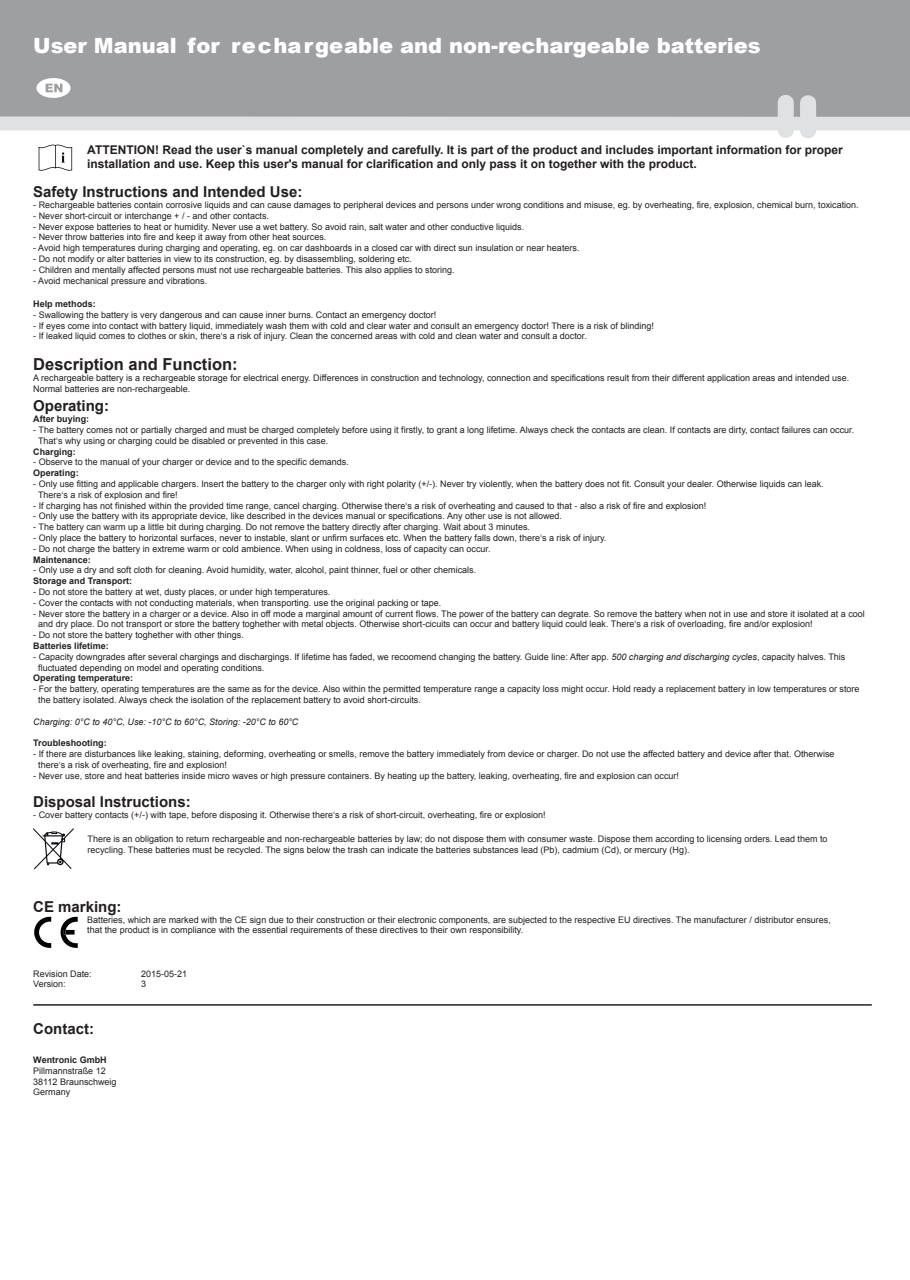
<style>
.page{position:relative;width:910px;height:1280px;background:#fff}
.page>*{position:absolute;margin:0;border:0;box-sizing:border-box;transform-origin:0 0}
.t1{font:900 21px "Arial";color:#fff}
.t2{font:700 16.5px "Arial";color:#231f20}
.t3{font:700 15px "Arial";color:#231f20}
.t4{font:700 12px/14.4px "Arial";color:#231f20}
.t5{font:9px/10.8px "Arial";color:#231f20}
.t6{font:700 9px "Arial";color:#231f20}
.t7{font:italic 9px "Arial";color:#231f20}
.s1{font-style:italic}
</style>
<div class="page">
<div style="left:0;top:0;width:910px;height:117px;background:#9d9fa2"></div>
<div style="left:0;top:117px;width:910px;height:13px;background:#e0e1e3"></div>
<svg style="left:800px;top:95px;width:16px;height:43px"></svg>
<svg style="left:778px;top:95px;width:16px;height:43px"></svg>
<svg style="left:39px;top:144px;width:33px;height:27px"></svg>
<svg style="left:33px;top:828px;width:41px;height:41px"></svg>
<svg style="left:34px;top:917px;width:17px;height:31px"></svg>
<svg style="left:60px;top:917px;width:18px;height:31px"></svg>
<hr style="left:33px;top:1004px;width:839px;height:2px;background:#231f20">
<svg style="left:36px;top:78px;width:34px;height:20px"></svg>
<h1 class="t1" style="left:33px;top:30px;width:729px">User Manual for rechargeable and non-rechargeable batteries</h1>
<p class="t4" style="left:87px;top:143px;width:757px">ATTENTION! Read the user`s manual completely and carefully. It is part of the product and includes important information for proper installation and use. Keep this user's manual for clarification and only pass it on together with the product.</p>
<h3 class="t3" style="left:33px;top:182px;width:271px">Safety Instructions and Intended Use:</h3>
<p class="t5" style="left:33px;top:199px;width:827px">- Rechargeable batteries contain corrosive liquids and can cause damages to peripheral devices and persons under wrong conditions and misuse, eg. by overheating, fire, explosion, chemical burn, toxication.</p>
<p class="t5" style="left:33px;top:210px;width:237px">- Never short-circuit or interchange + / - and other contacts.</p>
<p class="t5" style="left:33px;top:221px;width:492px">- Never expose batteries to heat or humidity. Never use a wet battery. So avoid rain, salt water and other conductive liquids.</p>
<p class="t5" style="left:33px;top:232px;width:295px">- Never throw batteries into fire and keep it away from other heat sources.</p>
<p class="t5" style="left:33px;top:243px;width:548px">- Avoid high temperatures during charging and operating, eg. on car dashboards in a closed car with direct sun insulation or near heaters.</p>
<p class="t5" style="left:33px;top:253px;width:380px">- Do not modify or alter batteries in view to its construction, eg. by disassembling, soldering etc.</p>
<p class="t5" style="left:33px;top:264px;width:423px">- Children and mentally affected persons must not use rechargeable batteries. This also applies to storing.</p>
<p class="t5" style="left:33px;top:275px;width:175px">- Avoid mechanical pressure and vibrations.</p>
<p class="t6" style="left:33px;top:298px;width:64px">Help methods:</p>
<p class="t5" style="left:33px;top:309px;width:405px">- Swallowing the battery is very dangerous and can cause inner burns. Contact an emergency doctor!</p>
<p class="t5" style="left:33px;top:320px;width:622px">- If eyes come into contact with battery liquid, immediately wash them with cold and clear water and consult an emergency doctor! There is a risk of blinding!</p>
<p class="t5" style="left:33px;top:331px;width:555px">- If leaked liquid comes to clothes or skin, there‘s a risk of injury. Clean the concerned areas with cold and clean water and consult a doctor.</p>
<h2 class="t2" style="left:33px;top:353px;width:206px">Description and Function:</h2>
<p class="t5" style="left:33px;top:372px;width:817px">A rechargeable battery is a rechargeable storage for electrical energy. Differences in construction and technology, connection and specifications result from their different application areas and intended use.<br>Normal batteries are non-rechargeable.</p>
<h3 class="t3" style="left:33px;top:396px;width:77px">Operating:</h3>
<p class="t6" style="left:33px;top:413px;width:57px">After buying:</p>
<p class="t5" style="left:38px;top:424px;width:818px;text-indent:-5px">- The battery comes not or partially charged and must be charged completely before using it firstly, to grant a long lifetime. Always check the contacts are clean. If contacts are dirty, contact failures can occur.<br>That‘s why using or charging could be disabled or prevented in this case.</p>
<p class="t6" style="left:33px;top:445px;width:44px">Charging:</p>
<p class="t5" style="left:33px;top:457px;width:317px">- Observe to the manual of your charger or device and to the specific demands.</p>
<p class="t6" style="left:33px;top:467px;width:47px">Operating:</p>
<p class="t5" style="left:38px;top:478px;width:787px;text-indent:-5px">- Only use fitting and applicable chargers. Insert the battery to the charger only with right polarity (+/-). Never try violently, when the battery does not fit. Consult your dealer. Otherwise liquids can leak.<br>There‘s a risk of explosion and fire!</p>
<p class="t5" style="left:33px;top:500px;width:674px">- If charging has not finished within the provided time range, cancel charging. Otherwise there‘s a risk of overheating and caused to that - also a risk of fire and explosion!</p>
<p class="t5" style="left:33px;top:511px;width:530px">- Only use the battery with its appropriate device, like described in the devices manual or specifications. Any other use is not allowed.</p>
<p class="t5" style="left:33px;top:522px;width:498px">- The battery can warm up a little bit during charging. Do not remove the battery directly after charging. Wait about 3 minutes.</p>
<p class="t5" style="left:33px;top:532px;width:575px">- Only place the battery to horizontal surfaces, never to instable, slant or unfirm surfaces etc. When the battery falls down, there‘s a risk of injury.</p>
<p class="t5" style="left:33px;top:543px;width:459px">- Do not charge the battery in extreme warm or cold ambience. When using in coldness, loss of capacity can occur.</p>
<p class="t6" style="left:33px;top:553px;width:59px">Maintenance:</p>
<p class="t5" style="left:33px;top:565px;width:444px">- Only use a dry and soft cloth for cleaning. Avoid humidity, water, alcohol, paint thinner, fuel or other chemicals.</p>
<p class="t6" style="left:33px;top:575px;width:101px">Storage and Transport:</p>
<p class="t5" style="left:33px;top:586px;width:299px">- Do not store the battery at wet, dusty places, or under high temperatures.</p>
<p class="t5" style="left:33px;top:597px;width:410px">- Cover the contacts with not conducting materials, when transporting. use the original packing or tape.</p>
<p class="t5" style="left:38px;top:608px;width:828px;text-indent:-5px">- Never store the battery in a charger or a device. Also in off mode a marginal amount of current flows. The power of the battery can degrate. So remove the battery when not in use and store it isolated at a cool and dry place. Do not transport or store the battery toghether with metal objects. Otherwise short-cicuits can occur and battery liquid could leak. There‘s a risk of overloading, fire and/or explosion!</p>
<p class="t5" style="left:33px;top:630px;width:212px">- Do not store the battery toghether with other things.</p>
<p class="t6" style="left:33px;top:640px;width:77px">Batteries lifetime:</p>
<p class="t5" style="left:38px;top:651px;width:809px;text-indent:-5px">- Capacity downgrades after several chargings and dischargings. If lifetime has faded, we recoomend changing the battery. Guide line: After app. <span class="s1">500 charging and discharging cycles</span>, capacity halves. This fluctuated depending on model and operating conditions.</p>
<p class="t6" style="left:33px;top:672px;width:102px">Operating temperature:</p>
<p class="t5" style="left:38px;top:684px;width:823px;text-indent:-5px">- For the battery, operating temperatures are the same as for the device. Also within the permitted temperature range a capacity loss might occur. Hold ready a replacement battery in low temperatures or store the battery isolated. Always check the isolation of the replacement battery to avoid short-circuits.</p>
<p class="t7" style="left:33px;top:716px;width:267px">Charging: 0°C to 40°C, Use: -10°C to 60°C, Storing: -20°C to 60°C</p>
<p class="t6" style="left:33px;top:737px;width:75px">Troubleshooting:</p>
<p class="t5" style="left:38px;top:748px;width:798px;text-indent:-5px">- If there are disturbances like leaking, staining, deforming, overheating or smells, remove the battery immediately from device or charger. Do not use the affected battery and device after that. Otherwise there‘s a risk of overheating, fire and explosion!</p>
<p class="t5" style="left:33px;top:770px;width:647px">- Never use, store and heat batteries inside micro waves or high pressure containers. By heating up the battery, leaking, overheating, fire and explosion can occur!</p>
<h3 class="t3" style="left:33px;top:792px;width:159px">Disposal Instructions:</h3>
<p class="t5" style="left:33px;top:810px;width:514px">- Cover battery contacts (+/-) with tape, before disposing it. Otherwise there‘s a risk of short-circuit, overheating, fire or explosion!</p>
<p class="t5" style="left:88px;top:833px;width:741px">There is an obligation to return rechargeable and non-rechargeable batteries by law; do not dispose them with consumer waste. Dispose them according to licensing orders. Lead them to recycling. These batteries must be recycled. The signs below the trash can indicate the batteries substances lead (Pb), cadmium (Cd), or mercury (Hg).</p>
<h3 class="t3" style="left:33px;top:896px;width:90px">CE marking:</h3>
<p class="t5" style="left:87px;top:914px;width:745px">Batteries, which are marked with the CE sign due to their construction or their electronic components, are subjected to the respective EU directives. The manufacturer / distributor ensures, that the product is in compliance with the essential requirements of these directives to their own responsibility.</p>
<p class="t5" style="left:33px;top:968px;width:60px">Revision Date:</p>
<p class="t5" style="left:141px;top:968px;width:48px">2015-05-21</p>
<p class="t5" style="left:33px;top:979px;width:34px">Version:</p>
<p class="t5" style="left:141px;top:979px;width:7px">3</p>
<h3 class="t3" style="left:33px;top:1019px;width:62px">Contact:</h3>
<p class="t6" style="left:33px;top:1054px;width:75px">Wentronic GmbH</p>
<p class="t5" style="left:33px;top:1065px;width:85px">Pillmannstraße 12<br>38112 Braunschweig<br>Germany</p>
</div>
